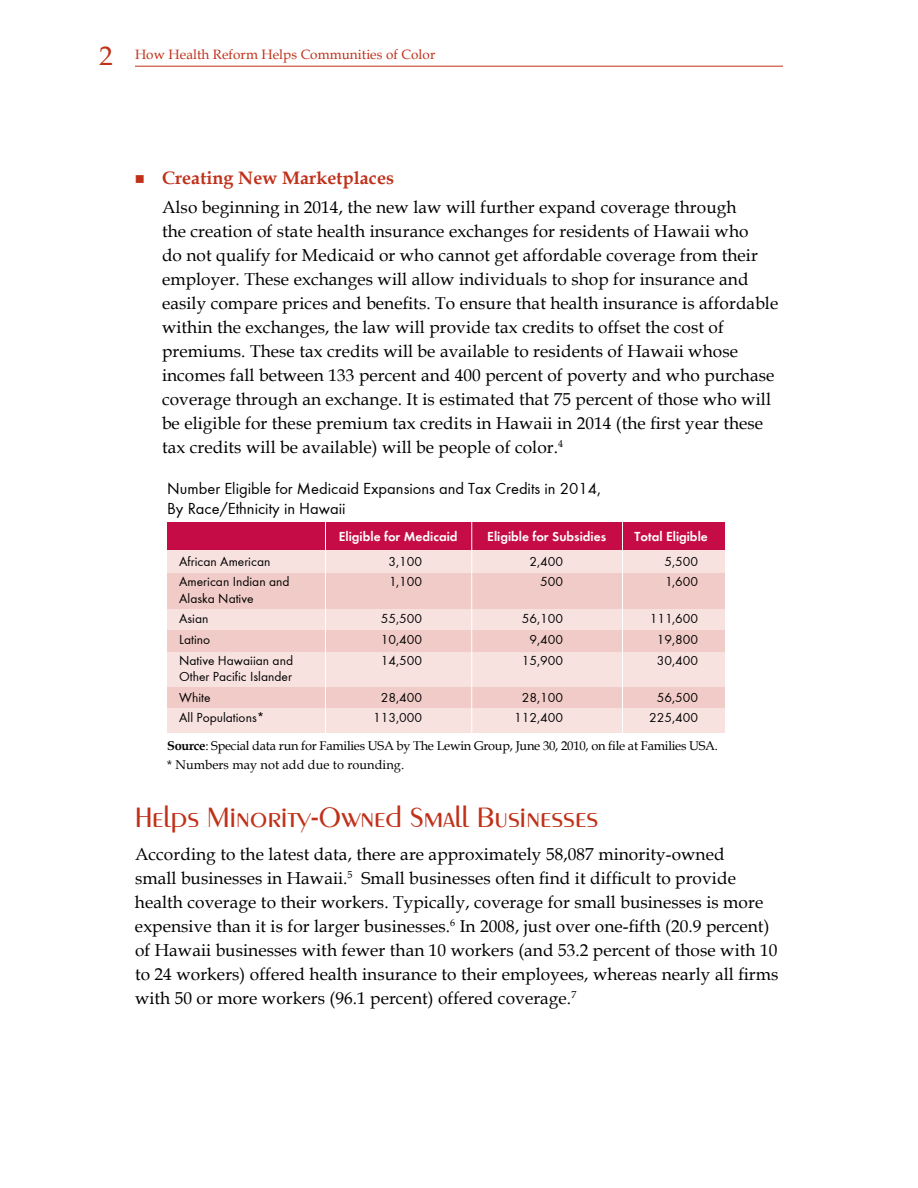
<style>
.page{position:relative;width:918px;height:1188px;background:#fff}
.page>*{position:absolute;margin:0;border:0;box-sizing:border-box;transform-origin:0 0}
.t1{font:27px "Greyhound";color:#c0311a}
.t2{font:700 18px "Book Antiqua";letter-spacing:.005em;color:#c0311a}
.t3{font:17.25px/24px "Book Antiqua";letter-spacing:.005em;color:#000}
.t4{font:16.5px/19.8px "Function";color:#000}
.t5{font:13.5px/20.7px "Function";color:#000}
.t6{font:700 13.5px "Function";color:#fff}
.t7{font:13.5px "Book Antiqua";letter-spacing:.005em;color:#c0311a}
.t8{font:12.75px/19.8px "Book Antiqua";letter-spacing:-.02em;color:#000}
.s1{font-size:27px}
.s2{font-weight:700}
</style>
<div class="page">
<hr style="left:135px;top:66px;width:648px;height:1px;background:#c0311a">
<div style="left:167px;top:529px;width:558px;height:203px;background:#f7e2df"></div>
<div style="left:167px;top:522px;width:558px;height:27px;background:#c60c46"></div>
<div style="left:167px;top:573px;width:558px;height:35px;background:#f1cbc7"></div>
<div style="left:167px;top:630px;width:558px;height:22px;background:#f1cbc7"></div>
<div style="left:167px;top:688px;width:558px;height:20px;background:#f1cbc7"></div>
<hr style="left:325px;top:519px;width:1px;height:219px;background:#fff">
<hr style="left:471px;top:517px;width:1px;height:219px;background:#fff">
<hr style="left:622px;top:518px;width:1px;height:222px;background:#fff">
<p class="t7" style="left:99px;top:45px;width:338px"><span class="s1">2</span> How Health Reform Helps Communities of Color</p>
<p class="t2" style="left:162px;top:166px;width:234px">Creating New Marketplaces</p>
<p class="t3" style="left:162px;top:194px;width:618px">Also beginning in 2014, the new law will further expand coverage through<br>the creation of state health insurance exchanges for residents of Hawaii who<br>do not qualify for Medicaid or who cannot get affordable coverage from their employer. These exchanges will allow individuals to shop for insurance and easily compare prices and benefits. To ensure that health insurance is affordable within the exchanges, the law will provide tax credits to offset the cost of premiums. These tax credits will be available to residents of Hawaii whose incomes fall between 133 percent and 400 percent of poverty and who purchase coverage through an exchange. It is estimated that 75 percent of those who will be eligible for these premium tax credits in Hawaii in 2014 (the first year these tax credits will be available) will be people of color.<sup>4</sup></p>
<p class="t4" style="left:167px;top:479px;width:435px">Number Eligible for Medicaid Expansions and Tax Credits in 2014,<br>By Race/Ethnicity in Hawaii</p>
<p class="t6" style="left:339px;top:528px;width:120px">Eligible for Medicaid</p>
<p class="t6" style="left:487px;top:528px;width:120px">Eligible for Subsidies</p>
<p class="t6" style="left:635px;top:528px;width:75px">Total Eligible</p>
<p class="t5" style="left:179px;top:551px;width:93px">African American</p>
<p class="t5" style="left:389px;top:551px;width:35px">3,100</p>
<p class="t5" style="left:530px;top:551px;width:35px">2,400</p>
<p class="t5" style="left:665px;top:551px;width:35px">5,500</p>
<p class="t5" style="left:179px;top:572px;width:112px">American Indian and</p>
<p class="t5" style="left:389px;top:572px;width:34px">1,100</p>
<p class="t5" style="left:540px;top:572px;width:24px">500</p>
<p class="t5" style="left:665px;top:572px;width:34px">1,600</p>
<p class="t5" style="left:179px;top:588px;width:76px">Alaska Native<br>Asian</p>
<p class="t5" style="left:381px;top:609px;width:43px">55,500</p>
<p class="t5" style="left:522px;top:609px;width:43px">56,100</p>
<p class="t5" style="left:650px;top:609px;width:50px">111,600</p>
<p class="t5" style="left:179px;top:629px;width:32px">Latino</p>
<p class="t5" style="left:381px;top:629px;width:43px">10,400</p>
<p class="t5" style="left:530px;top:629px;width:35px">9,400</p>
<p class="t5" style="left:657px;top:629px;width:43px">19,800</p>
<p class="t5" style="left:179px;top:650px;width:115px">Native Hawaiian and</p>
<p class="t5" style="left:381px;top:650px;width:43px">14,500</p>
<p class="t5" style="left:522px;top:650px;width:43px">15,900</p>
<p class="t5" style="left:657px;top:650px;width:43px">30,400</p>
<p class="t5" style="left:179px;top:666px;width:114px">Other Pacific Islander<br>White</p>
<p class="t5" style="left:381px;top:687px;width:43px">28,400</p>
<p class="t5" style="left:522px;top:687px;width:43px">28,100</p>
<p class="t5" style="left:657px;top:687px;width:43px">56,500</p>
<p class="t5" style="left:179px;top:708px;width:87px">All Populations*</p>
<p class="t5" style="left:373px;top:708px;width:50px">113,000</p>
<p class="t5" style="left:514px;top:708px;width:50px">112,400</p>
<p class="t5" style="left:649px;top:708px;width:50px">225,400</p>
<p class="t8" style="left:167px;top:735px;width:552px"><span class="s2">Source</span>: Special data run for Families USA by The Lewin Group, June 30, 2010, on file at Families USA. * Numbers may not add due to rounding.</p>
<h1 class="t1" style="left:135px;top:801px;width:465px">Helps Minority-Owned Small Businesses</h1>
<p class="t3" style="left:135px;top:841px;width:645px">According to the latest data, there are approximately 58,087 minority-owned<br>small businesses in Hawaii.<sup>5</sup> Small businesses often find it difficult to provide health coverage to their workers. Typically, coverage for small businesses is more expensive than it is for larger businesses.<sup>6</sup> In 2008, just over one-fifth (20.9 percent) of Hawaii businesses with fewer than 10 workers (and 53.2 percent of those with 10 to 24 workers) offered health insurance to their employees, whereas nearly all firms with 50 or more workers (96.1 percent) offered coverage.<sup>7</sup></p>
</div>
